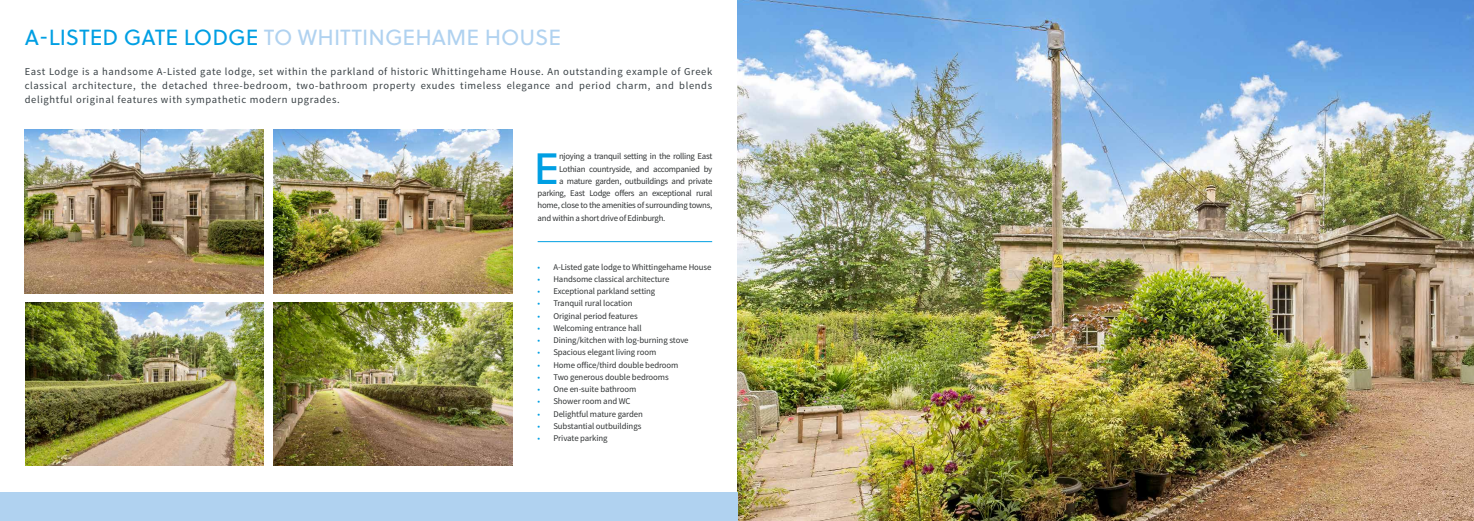
<style>
.page{position:relative;width:1474px;height:521px;background:#fff}
.page>*{position:absolute;margin:0;border:0;box-sizing:border-box;transform-origin:0 0}
.t1{font:43.75px "Soleil Bk";color:#009fe3}
.t2{font:21.88px "Soleil";color:#b0d2f0}
.t3{font:10.5px/14px "Source Sans Pro";letter-spacing:.06em;color:#384044;text-align:justify}
.t4{font:8.75px "Source Sans Pro";letter-spacing:-.01em;color:#303334}
.t5{font:8.75px "Source Sans Pro";letter-spacing:-.03em;color:#303334}
.s1{color:#009fe3}
</style>
<div class="page">
<img style="left:737px;top:0;width:736px;height:521px">
<img style="left:25px;top:303px;width:239px;height:163px">
<img style="left:25px;top:130px;width:239px;height:163px">
<img style="left:273px;top:303px;width:239px;height:163px">
<div style="left:0;top:493px;width:737px;height:28px;background:#b0d2f0"></div>
<img style="left:273px;top:130px;width:239px;height:163px">
<hr style="left:537px;top:241px;width:175px;height:1px;background:#009fe3">
<h2 class="t2" style="left:25px;top:21px;width:538px"><span class="s1">A-LISTED GATE LODGE</span> TO WHITTINGEHAME HOUSE</h2>
<p class="t3" style="left:25px;top:64px;width:689px">East Lodge is a handsome A-Listed gate lodge, set within the parkland of historic Whittingehame House. An outstanding example of Greek classical architecture, the detached three-bedroom, two-bathroom property exudes timeless elegance and period charm, and blends delightful original features with sympathetic modern upgrades.</p>
<h1 class="t1" style="left:533px;top:135px;width:27px">E</h1>
<p class="t5" style="left:559px;top:151px;width:155px">njoying a tranquil setting in the rolling East</p>
<p class="t5" style="left:559px;top:163px;width:155px">Lothian countryside, and accompanied by</p>
<p class="t5" style="left:559px;top:175px;width:155px">a mature garden, outbuildings and private</p>
<p class="t5" style="left:537px;top:188px;width:176px">parking, East Lodge offers an exceptional rural</p>
<p class="t5" style="left:537px;top:200px;width:176px">home, close to the amenities of surrounding towns,</p>
<p class="t5" style="left:537px;top:212px;width:129px">and within a short drive of Edinburgh.</p>
<p class="t4" style="left:537px;top:261px;width:175px"><span class="s1">•</span> A-Listed gate lodge to Whittingehame House</p>
<p class="t4" style="left:537px;top:273px;width:133px"><span class="s1">•</span> Handsome classical architecture</p>
<p class="t4" style="left:537px;top:286px;width:119px"><span class="s1">•</span> Exceptional parkland setting</p>
<p class="t4" style="left:537px;top:298px;width:96px"><span class="s1">•</span> Tranquil rural location</p>
<p class="t4" style="left:537px;top:310px;width:102px"><span class="s1">•</span> Original period features</p>
<p class="t4" style="left:537px;top:322px;width:105px"><span class="s1">•</span> Welcoming entrance hall</p>
<p class="t4" style="left:537px;top:335px;width:152px"><span class="s1">•</span> Dining/kitchen with log-burning stove</p>
<p class="t4" style="left:537px;top:347px;width:120px"><span class="s1">•</span> Spacious elegant living room</p>
<p class="t4" style="left:537px;top:359px;width:142px"><span class="s1">•</span> Home office/third double bedroom</p>
<p class="t4" style="left:537px;top:371px;width:133px"><span class="s1">•</span> Two generous double bedrooms</p>
<p class="t4" style="left:537px;top:384px;width:100px"><span class="s1">•</span> One en-suite bathroom</p>
<p class="t4" style="left:537px;top:396px;width:94px"><span class="s1">•</span> Shower room and WC</p>
<p class="t4" style="left:537px;top:408px;width:107px"><span class="s1">•</span> Delightful mature garden</p>
<p class="t4" style="left:537px;top:420px;width:105px"><span class="s1">•</span> Substantial outbuildings</p>
<p class="t4" style="left:537px;top:433px;width:72px"><span class="s1">•</span> Private parking</p>
</div>
